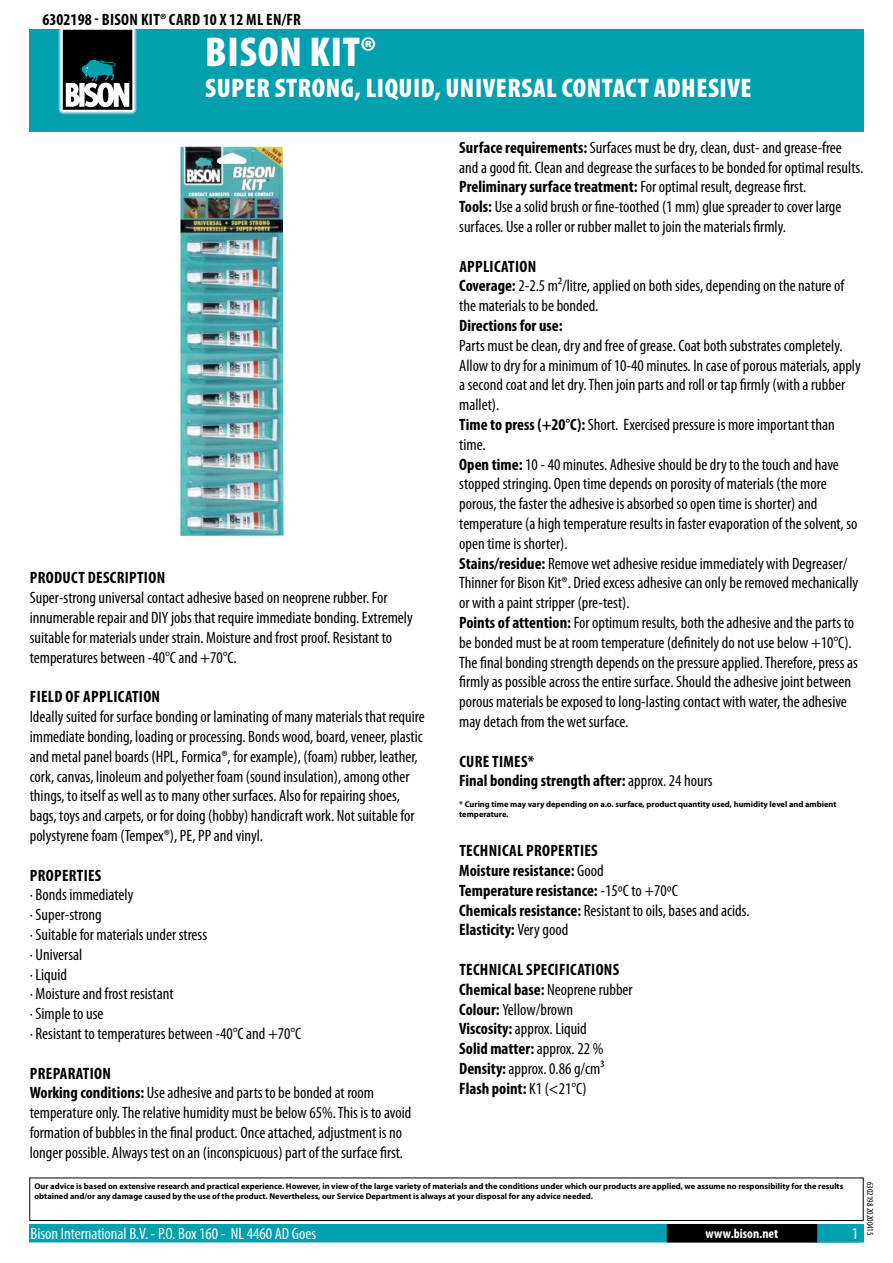
<style>
.page{position:relative;width:893px;height:1263px;background:#fff}
.page>*{position:absolute;margin:0;border:0;box-sizing:border-box;transform-origin:0 0}
.t1{font:900 condensed 42px "Myriad Pro";letter-spacing:.02em;color:#fff}
.t2{font:900 condensed 27px "Myriad Pro";letter-spacing:.02em;color:#fff}
.t3{font:condensed 16.5px/19.8px "Myriad Pro";color:#000}
.t4{font:700 condensed 16.5px/19.8px "Myriad Pro";letter-spacing:.02em;color:#000}
.t5{font:condensed 16.5px "Myriad Pro";color:#fff}
.t6{font:700 condensed 13.5px "Myriad Pro";letter-spacing:.015em;color:#fff}
.t7{font:condensed 9px "Myriad Pro";color:#000}
.t8{font:700 8.4px/10.1px "Myriad Pro";color:#000}
.s1{font-weight:700}
.s2{font-weight:400}
</style>
<div class="page">
<div style="left:30px;top:1225px;width:833px;height:17px;background:#00a0af"></div>
<div style="left:29px;top:1224px;width:835px;height:18px;border:2px solid #00a0af"></div>
<div style="left:816px;top:1224px;width:44px;height:18px;border:2px solid #00a0af"></div>
<div style="left:668px;top:1225px;width:148px;height:17px;background:#000"></div>
<div style="left:667px;top:1224px;width:150px;height:18px;border:2px solid #000"></div>
<div style="left:29px;top:1177px;width:835px;height:44px;border:1px solid #000"></div>
<div style="left:30px;top:30px;width:834px;height:102px;background:#00a0af"></div>
<svg style="left:58px;top:30px;width:79px;height:85px;background:#485c5e"></svg>
<img style="left:180px;top:147px;width:104px;height:389px">
<p class="t4" style="left:43px;top:9px;width:259px">6302198 - Bison Kit® Card 10 x 12 ml EN/FR</p>
<h1 class="t1" style="left:205px;top:25px;width:172px">BISON KIT®</h1>
<h2 class="t2" style="left:205px;top:70px;width:548px">SUPER STRONG, LIQUID, UNIVERSAL CONTACT ADHESIVE</h2>
<p class="t4" style="left:30px;top:568px;width:137px">Product description</p>
<p class="t3" style="left:30px;top:588px;width:384px">Super-strong universal contact adhesive based on neoprene rubber. For innumerable repair and DIY jobs that require immediate bonding. Extremely suitable for materials under strain. Moisture and frost proof. Resistant to temperatures between -40°C and +70°C.</p>
<p class="t4" style="left:30px;top:686px;width:132px">Field of application</p>
<p class="t3" style="left:30px;top:706px;width:396px">Ideally suited for surface bonding or laminating of many materials that require immediate bonding, loading or processing. Bonds wood, board, veneer, plastic and metal panel boards (HPL, Formica®, for example), (foam) rubber, leather, cork, canvas, linoleum and polyether foam (sound insulation), among other things, to itself as well as to many other surfaces. Also for repairing shoes, bags, toys and carpets, or for doing (hobby) handicraft work. Not suitable for polystyrene foam (Tempex®), PE, PP and vinyl.</p>
<p class="t4" style="left:30px;top:865px;width:73px">Properties</p>
<p class="t3" style="left:30px;top:885px;width:273px">· Bonds immediately<br>· Super-strong<br>· Suitable for materials under stress<br>· Universal<br>· Liquid<br>· Moisture and frost resistant<br>· Simple to use<br>· Resistant to temperatures between -40°C and +70°C</p>
<p class="t3" style="left:30px;top:1063px;width:383px"><span class="s1">Preparation<br>Working conditions:</span> Use adhesive and parts to be bonded at room temperature only. The relative humidity must be below 65%. This is to avoid formation of bubbles in the final product. Once attached, adjustment is no longer possible. Always test on an (inconspicuous) part of the surface first.</p>
<p class="t3" style="left:459px;top:137px;width:406px"><span class="s1">Surface requirements:</span> Surfaces must be dry, clean, dust- and grease-free and a good fit. Clean and degrease the surfaces to be bonded for optimal results.<br><span class="s1">Preliminary surface treatment:</span> For optimal result, degrease first.<br><span class="s1">Tools:</span> Use a solid brush or fine-toothed (1 mm) glue spreader to cover large surfaces. Use a roller or rubber mallet to join the materials firmly.</p>
<p class="t3" style="left:459px;top:256px;width:386px"><span class="s1">Application<br>Coverage:</span> 2-2.5 m²/litre, applied on both sides, depending on the nature of the materials to be bonded.</p>
<p class="t4" style="left:459px;top:315px;width:105px">Directions for use:</p>
<p class="t3" style="left:459px;top:335px;width:403px">Parts must be clean, dry and free of grease. Coat both substrates completely.<br>Allow to dry for a minimum of 10-40 minutes. In case of porous materials, apply a second coat and let dry. Then join parts and roll or tap firmly (with a rubber mallet).<br><span class="s1">Time to press (+20°C):</span> Short. Exercised pressure is more important than time.<br><span class="s1">Open time:</span> 10 - 40 minutes. Adhesive should be dry to the touch and have stopped stringing. Open time depends on porosity of materials (the more porous, the faster the adhesive is absorbed so open time is shorter) and temperature (a high temperature results in faster evaporation of the solvent, so open time is shorter).<br><span class="s1">Stains/residue:</span> Remove wet adhesive residue immediately with Degreaser/ Thinner for Bison Kit®. Dried excess adhesive can only be removed mechanically or with a paint stripper (pre-test).<br><span class="s1">Points of attention:</span> For optimum results, both the adhesive and the parts to be bonded must be at room temperature (definitely do not use below +10°C).<br>The final bonding strength depends on the pressure applied. Therefore, press as firmly as possible across the entire surface. Should the adhesive joint between porous materials be exposed to long-lasting contact with water, the adhesive may detach from the wet surface.</p>
<p class="t4" style="left:459px;top:751px;width:255px">Cure times*<br>Final bonding strength after: <span class="s2">approx. 24 hours</span></p>
<p class="t8" style="left:459px;top:798px;width:379px">* Curing time may vary depending on a.o. surface, product quantity used, humidity level and ambient temperature.</p>
<p class="t4" style="left:459px;top:840px;width:292px">Technical properties<br>Moisture resistance: <span class="s2">Good<br></span>Temperature resistance: <span class="s2">-15ºC to +70ºC<br></span>Chemicals resistance: <span class="s2">Resistant to oils, bases and acids.<br></span>Elasticity: <span class="s2">Very good</span></p>
<p class="t4" style="left:459px;top:959px;width:175px">Technical specifications<br>Chemical base: <span class="s2">Neoprene rubber<br></span>Colour: <span class="s2">Yellow/brown<br></span>Viscosity: <span class="s2">approx. Liquid<br></span>Solid matter: <span class="s2">approx. 22 %<br></span>Density: <span class="s2">approx. 0.86 g/cm³<br></span>Flash point: <span class="s2">K1 (&lt;21°C)</span></p>
<p class="t8" style="left:34px;top:1181px;width:810px">Our advice is based on extensive research and practical experience. However, in view of the large variety of materials and the conditions under which our products are applied, we assume no responsibility for the results obtained and/or any damage caused by the use of the product. Nevertheless, our Service Department is always at your disposal for any advice needed.</p>
<p class="t5" style="left:31px;top:1224px;width:287px">Bison International B.V. - P.O. Box 160 - NL 4460 AD Goes</p>
<p class="t6" style="left:706px;top:1225px;width:74px">www.bison.net</p>
<p class="t5" style="left:852px;top:1224px;width:8px">1</p>
<p class="t7" style="left:875px;top:1182px;width:55px;rotate:90deg">6302198 20200415</p>
</div>
